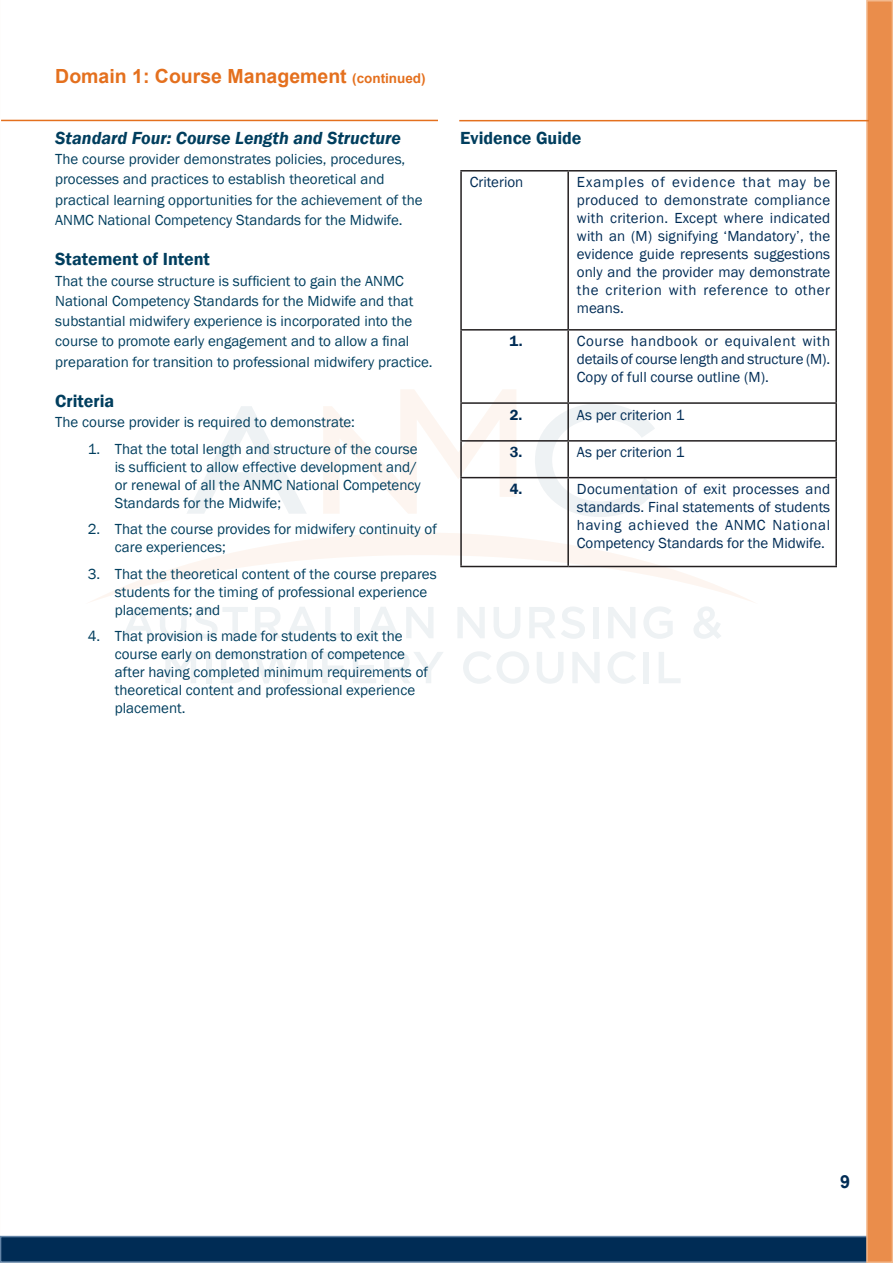
<style>
.page{position:relative;width:893px;height:1263px;background:#fff}
.page>*{position:absolute;margin:0;border:0;box-sizing:border-box;transform-origin:0 0}
._00255_Heading{font:700 19.5px "Arial";color:#e4701e}
._00255_1__sub_head{font:600 18px "Franklin Gothic";color:#003e5e}
._00255_1__sub_head-2{font:italic 600 18px "Franklin Gothic";color:#003e5e}
.t1{font:700 18px "Arial";color:#002c55}
.t2{font:15px/18px "Franklin Gothic";color:#002c55;text-align:justify}
.Bullets_plus_indent{font:15px/18px "Franklin Gothic";color:#003e5e}
._00255_1__sub_head-3{font:15px/20.2px "Franklin Gothic";color:#003e5e}
.t3{font:600 15px "Franklin Gothic";color:#002c55}
.s1{font-size:13.5px}
</style>
<div class="page">
<div style="left:1px;top:1236px;width:891px;height:26px;background:#002c55"></div>
<div style="left:0;top:1236px;width:893px;height:27px;border:2px solid #6384a6"></div>
<div style="left:867px;top:1px;width:25px;height:1261px;background:#ea8d4b"></div>
<div style="left:866px;top:0;width:27px;height:1263px;border:2px solid #f3b78a"></div>
<svg style="left:91px;top:533px;width:667px;height:69px"></svg>
<svg style="left:323px;top:389px;width:193px;height:125px"></svg>
<svg style="left:187px;top:406px;width:119px;height:108px"></svg>
<svg style="left:535px;top:404px;width:123px;height:113px"></svg>
<svg style="left:165px;top:652px;width:31px;height:31px"></svg>
<div style="left:206px;top:652px;width:5px;height:31px;background:#eef2f4"></div>
<svg style="left:221px;top:652px;width:79px;height:31px"></svg>
<div style="left:307px;top:652px;width:6px;height:31px;background:#eef2f4"></div>
<svg style="left:322px;top:652px;width:23px;height:31px"></svg>
<svg style="left:353px;top:652px;width:23px;height:31px"></svg>
<svg style="left:384px;top:652px;width:59px;height:31px"></svg>
<svg style="left:463px;top:651px;width:66px;height:33px"></svg>
<svg style="left:537px;top:652px;width:26px;height:32px"></svg>
<svg style="left:572px;top:652px;width:28px;height:31px"></svg>
<svg style="left:608px;top:651px;width:28px;height:33px"></svg>
<div style="left:643px;top:652px;width:6px;height:31px;background:#eef2f4"></div>
<svg style="left:659px;top:652px;width:22px;height:31px"></svg>
<svg style="left:123px;top:607px;width:64px;height:32px"></svg>
<svg style="left:194px;top:607px;width:54px;height:32px"></svg>
<svg style="left:255px;top:607px;width:63px;height:31px"></svg>
<svg style="left:325px;top:607px;width:22px;height:31px"></svg>
<div style="left:354px;top:607px;width:6px;height:31px;background:#eef2f4"></div>
<svg style="left:367px;top:607px;width:32px;height:31px"></svg>
<svg style="left:406px;top:607px;width:27px;height:31px"></svg>
<svg style="left:458px;top:607px;width:27px;height:31px"></svg>
<svg style="left:494px;top:607px;width:26px;height:32px"></svg>
<svg style="left:529px;top:607px;width:56px;height:32px"></svg>
<div style="left:593px;top:607px;width:5px;height:31px;background:#eef2f4"></div>
<svg style="left:608px;top:607px;width:27px;height:31px"></svg>
<svg style="left:644px;top:607px;width:29px;height:32px"></svg>
<svg style="left:694px;top:607px;width:27px;height:32px"></svg>
<hr style="left:1px;top:120px;width:437px;height:1px;background:#e4701e">
<hr style="left:459px;top:120px;width:410px;height:1px;background:#e4701e">
<hr style="left:460px;top:170px;width:108px;height:2px;background:#231f20">
<hr style="left:460px;top:172px;width:2px;height:157px;background:#231f20">
<hr style="left:568px;top:170px;width:269px;height:2px;background:#231f20">
<hr style="left:567px;top:172px;width:2px;height:157px;background:#231f20">
<hr style="left:835px;top:172px;width:2px;height:157px;background:#231f20">
<hr style="left:460px;top:329px;width:108px;height:2px;background:#231f20">
<hr style="left:460px;top:331px;width:2px;height:71px;background:#231f20">
<hr style="left:568px;top:329px;width:269px;height:2px;background:#231f20">
<hr style="left:567px;top:331px;width:2px;height:71px;background:#231f20">
<hr style="left:835px;top:331px;width:2px;height:71px;background:#231f20">
<hr style="left:460px;top:402px;width:108px;height:2px;background:#231f20">
<hr style="left:460px;top:404px;width:2px;height:36px;background:#231f20">
<hr style="left:568px;top:402px;width:269px;height:2px;background:#231f20">
<hr style="left:567px;top:404px;width:2px;height:36px;background:#231f20">
<hr style="left:835px;top:404px;width:2px;height:36px;background:#231f20">
<hr style="left:460px;top:440px;width:108px;height:2px;background:#231f20">
<hr style="left:460px;top:442px;width:2px;height:35px;background:#231f20">
<hr style="left:568px;top:440px;width:269px;height:2px;background:#231f20">
<hr style="left:567px;top:442px;width:2px;height:35px;background:#231f20">
<hr style="left:835px;top:442px;width:2px;height:35px;background:#231f20">
<hr style="left:460px;top:477px;width:108px;height:1px;background:#231f20">
<hr style="left:460px;top:478px;width:2px;height:88px;background:#231f20">
<hr style="left:568px;top:477px;width:269px;height:1px;background:#231f20">
<hr style="left:567px;top:478px;width:2px;height:88px;background:#231f20">
<hr style="left:835px;top:478px;width:2px;height:88px;background:#231f20">
<hr style="left:460px;top:566px;width:108px;height:1px;background:#231f20">
<hr style="left:568px;top:566px;width:269px;height:1px;background:#231f20">
<p class="_00255_Heading" style="left:55px;top:63px;width:372px">Domain 1: Course Management <span class="s1">(continued)</span></p>
<p class="_00255_1__sub_head-2" style="left:55px;top:126px;width:347px">Standard Four: Course Length and Structure</p>
<p class="_00255_1__sub_head-3" style="left:55px;top:149px;width:369px">The course provider demonstrates policies, procedures, processes and practices to establish theoretical and practical learning opportunities for the achievement of the ANMC National Competency Standards for the Midwife.</p>
<p class="_00255_1__sub_head" style="left:55px;top:248px;width:156px">Statement of Intent</p>
<p class="_00255_1__sub_head-3" style="left:55px;top:271px;width:379px">That the course structure is sufficient to gain the ANMC National Competency Standards for the Midwife and that substantial midwifery experience is incorporated into the course to promote early engagement and to allow a final preparation for transition to professional midwifery practice.</p>
<p class="_00255_1__sub_head" style="left:55px;top:390px;width:60px">Criteria</p>
<p class="_00255_1__sub_head-3" style="left:55px;top:412px;width:301px">The course provider is required to demonstrate:</p>
<p class="Bullets_plus_indent" style="left:115px;top:440px;width:307px;text-indent:-27px">1. That the total length and structure of the course is sufficient to allow effective development and/ or renewal of all the ANMC National Competency Standards for the Midwife;</p>
<p class="Bullets_plus_indent" style="left:115px;top:521px;width:324px;text-indent:-27px">2. That the course provides for midwifery continuity of care experiences;</p>
<p class="Bullets_plus_indent" style="left:115px;top:565px;width:323px;text-indent:-27px">3. That the theoretical content of the course prepares students for the timing of professional experience placements; and</p>
<p class="Bullets_plus_indent" style="left:115px;top:628px;width:315px;text-indent:-27px">4. That provision is made for students to exit the course early on demonstration of competence after having completed minimum requirements of theoretical content and professional experience placement.</p>
<p class="_00255_1__sub_head" style="left:460px;top:127px;width:123px">Evidence Guide</p>
<p class="t2" style="left:470px;top:174px;width:55px">Criterion</p>
<p class="t2" style="left:577px;top:174px;width:255px">Examples of evidence that may be produced to demonstrate compliance with criterion. Except where indicated with an (M) signifying ‘Mandatory’, the evidence guide represents suggestions only and the provider may demonstrate the criterion with reference to other means.</p>
<p class="t3" style="left:509px;top:332px;width:15px">1.</p>
<p class="t2" style="left:577px;top:333px;width:255px">Course handbook or equivalent with details of course length and structure (M).<br>Copy of full course outline (M).</p>
<p class="t3" style="left:510px;top:405px;width:14px">2.</p>
<p class="t2" style="left:577px;top:406px;width:109px">As per criterion 1</p>
<p class="t3" style="left:510px;top:443px;width:14px">3.</p>
<p class="t2" style="left:577px;top:444px;width:109px">As per criterion 1</p>
<p class="t3" style="left:510px;top:480px;width:14px">4.</p>
<p class="t2" style="left:577px;top:480px;width:255px">Documentation of exit processes and standards. Final statements of students having achieved the ANMC National Competency Standards for the Midwife.</p>
<p class="t1" style="left:840px;top:1170px;width:12px">9</p>
</div>
